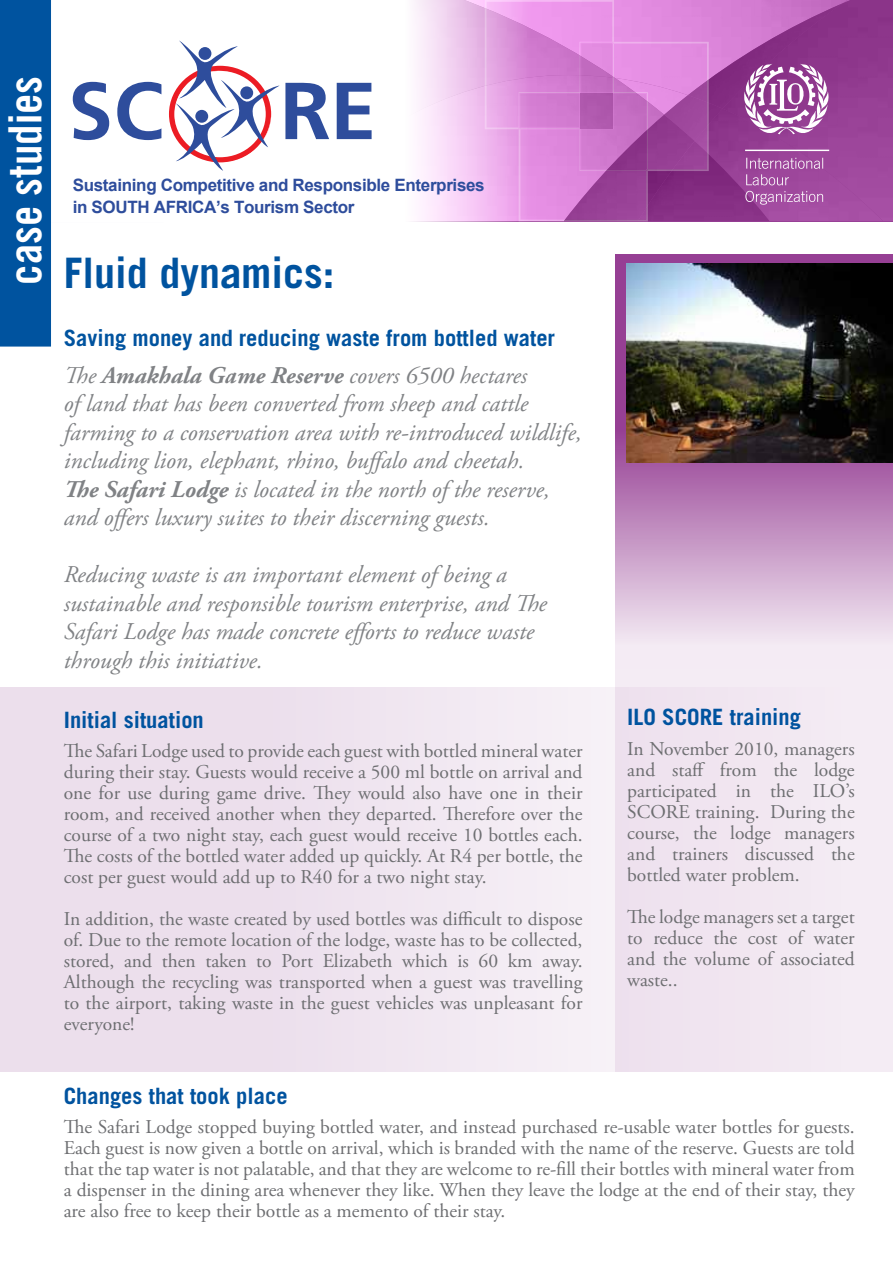
<style>
.page{position:relative;width:893px;height:1263px;background:#fff}
.page>*{position:absolute;margin:0;border:0;box-sizing:border-box;transform-origin:0 0}
.t1{font:45.75px "Trade Gothic Bold Cond Twenty";color:#fff}
.t2{font:700 42px "Trade Gothic";color:#00539f}
.t3{font:italic 24px/28.5px "Adobe Garamond Pro";color:#808285}
.t4{font:700 22.5px "Trade Gothic";color:#00539f}
.t5{font:19.5px/21px "Adobe Garamond Pro";color:#6d6e71;text-align:justify}
.t6{font:700 17.1px/21.5px "Arial";letter-spacing:-.02em;color:#2e4d9c}
.s1{font-weight:700}
</style>
<div class="page">
<div style="left:0;top:687px;width:893px;height:384px;background:linear-gradient(to bottom,#efe4ef,#efe4ef)"></div>
<div style="left:615px;top:449px;width:278px;height:622px;background:#f2e7f1"></div>
<svg style="left:615px;top:254px;width:278px;height:374px;background:#c291c1"></svg>
<img style="left:627px;top:264px;width:266px;height:199px">
<img style="left:709px;top:3px;width:14px;height:92px">
<img style="left:709px;top:95px;width:14px;height:14px">
<img style="left:723px;top:0;width:170px;height:221px">
<img style="left:709px;top:109px;width:174px;height:112px">
<img style="left:709px;top:141px;width:60px;height:80px">
<svg style="left:744px;top:64px;width:85px;height:70px"></svg>
<svg style="left:746px;top:158px;width:77px;height:27px;background:#a95ea8"></svg>
<svg style="left:745px;top:191px;width:78px;height:14px"></svg>
<hr style="left:745px;top:150px;width:84px;height:1px;background:#fff">
<svg style="left:612px;top:0;width:97px;height:221px;background:#ba64b8"></svg>
<div style="left:580px;top:93px;width:33px;height:35px;background:#ad56ab"></div>
<svg style="left:336px;top:0;width:276px;height:222px"></svg>
<svg style="left:337px;top:83px;width:35px;height:56px"></svg>
<svg style="left:0;top:0;width:329px;height:347px"></svg>
<h1 class="t1" style="left:-3px;top:285px;width:210px;rotate:-90deg">case studies</h1>
<p class="t6" style="left:73px;top:175px;width:413px">Sustaining Competitive and Responsible Enterprises in SOUTH AFRICA’s Tourism Sector</p>
<h2 class="t2" style="left:64px;top:247px;width:272px">Fluid dynamics:</h2>
<p class="t4" style="left:64px;top:324px;width:493px">Saving money and reducing waste from bottled water</p>
<p class="t3" style="left:64px;top:362px;width:519px">The <span class="s1">Amakhala Game Reserve</span> covers 6500 hectares<br>of land that has been converted from sheep and cattle farming to a conservation area with re-introduced wildlife, including lion, elephant, rhino, buffalo and cheetah.<br><span class="s1">The Safari Lodge</span> is located in the north of the reserve, and offers luxury suites to their discerning guests.</p>
<p class="t3" style="left:64px;top:561px;width:485px">Reducing waste is an important element of being a sustainable and responsible tourism enterprise, and The Safari Lodge has made concrete efforts to reduce waste through this initiative.</p>
<p class="t4" style="left:64px;top:706px;width:142px">Initial situation</p>
<p class="t5" style="left:64px;top:741px;width:520px">The Safari Lodge used to provide each guest with bottled mineral water during their stay. Guests would receive a 500 ml bottle on arrival and one for use during game drive. They would also have one in their room, and received another when they departed. Therefore over the course of a two night stay, each guest would receive 10 bottles each.<br>The costs of the bottled water added up quickly. At R4 per bottle, the cost per guest would add up to R40 for a two night stay.</p>
<p class="t5" style="left:64px;top:909px;width:520px">In addition, the waste created by used bottles was difficult to dispose of. Due to the remote location of the lodge, waste has to be collected, stored, and then taken to Port Elizabeth which is 60 km away.<br>Although the recycling was transported when a guest was travelling to the airport, taking waste in the guest vehicles was unpleasant for everyone!</p>
<p class="t4" style="left:627px;top:703px;width:175px">ILO SCORE training</p>
<p class="t5" style="left:627px;top:739px;width:229px">In November 2010, managers and staff from the lodge participated in the ILO’s SCORE training. During the course, the lodge managers and trainers discussed the bottled water problem.</p>
<p class="t5" style="left:627px;top:907px;width:229px">The lodge managers set a target to reduce the cost of water and the volume of associated waste..</p>
<p class="t4" style="left:64px;top:1082px;width:225px">Changes that took place</p>
<p class="t5" style="left:64px;top:1117px;width:792px">The Safari Lodge stopped buying bottled water, and instead purchased re-usable water bottles for guests.<br>Each guest is now given a bottle on arrival, which is branded with the name of the reserve. Guests are told that the tap water is not palatable, and that they are welcome to re-fill their bottles with mineral water from a dispenser in the dining area whenever they like. When they leave the lodge at the end of their stay, they are also free to keep their bottle as a memento of their stay.</p>
</div>
